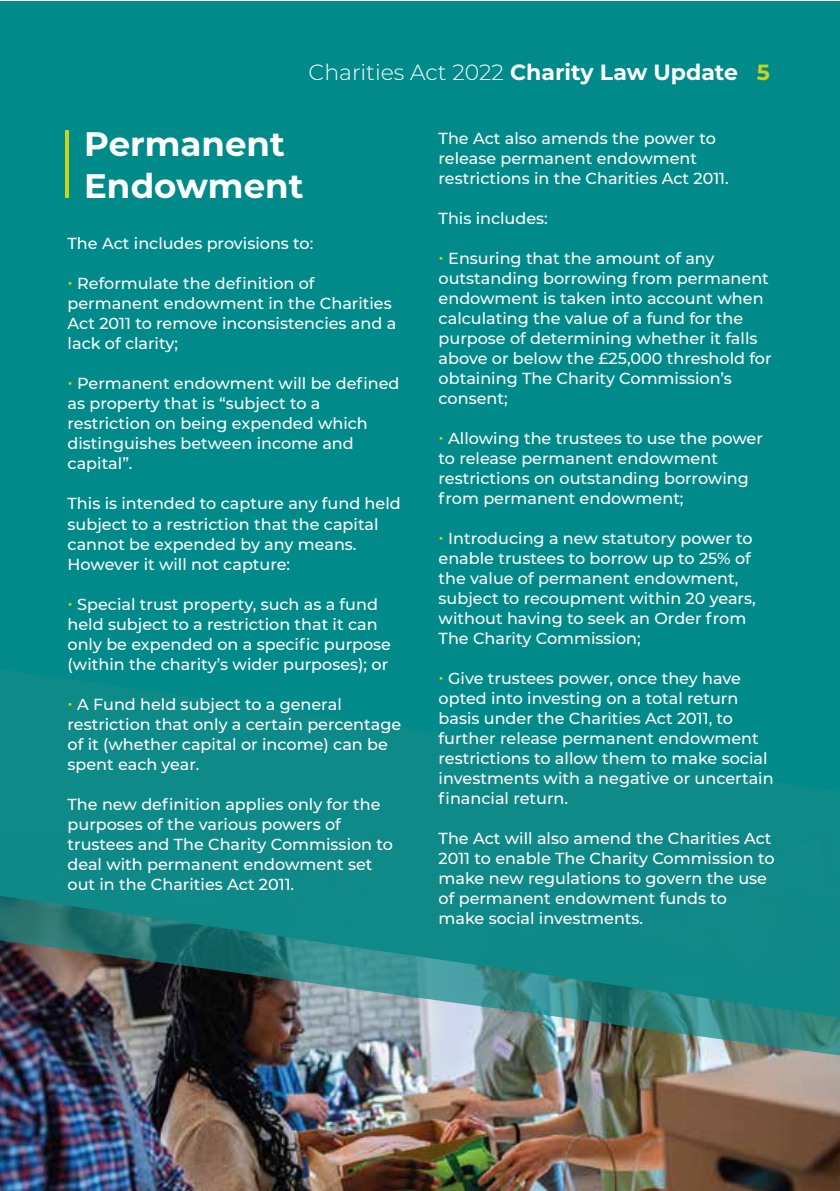
<style>
.page{position:relative;width:840px;height:1191px;background:#fff}
.page>*{position:absolute;margin:0;border:0;box-sizing:border-box;transform-origin:0 0}
.t1{font:700 34px/42px "Montserrat";color:#fff}
.t2{font:300 22px "Montserrat";color:#fff}
.t3{font:500 16px/20px "Montserrat";color:#fff}
.s1{font-weight:700}
.s2{font-weight:700;color:#c8d419}
.s3{color:#c8d419}
</style>
<div class="page">
<img style="left:0;top:1064px;width:839px;height:127px">
<div style="left:0;top:1px;width:839px;height:833px;background:#008b8a"></div>
<img style="left:0;top:1017px;width:839px;height:47px">
<img style="left:0;top:669px;width:839px;height:348px">
<hr style="left:65px;top:131px;width:4px;height:67px;background:#c8d419">
<h2 class="t2" style="left:308px;top:58px;width:462px">Charities Act 2022 <span class="s1">Charity Law Update</span> <span class="s2">5</span></h2>
<h1 class="t1" style="left:84px;top:121px;width:221px">Permanent<br>Endowment</h1>
<p class="t3" style="left:67px;top:233px;width:247px">The Act includes provisions to:</p>
<p class="t3" style="left:67px;top:273px;width:330px"><span class="s3">•</span> Reformulate the definition of permanent endowment in the Charities<br>Act 2011 to remove inconsistencies and a lack of clarity;</p>
<p class="t3" style="left:67px;top:373px;width:333px"><span class="s3">•</span> Permanent endowment will be defined as property that is “subject to a restriction on being expended which distinguishes between income and capital”.</p>
<p class="t3" style="left:67px;top:493px;width:334px">This is intended to capture any fund held subject to a restriction that the capital cannot be expended by any means.<br>However it will not capture:</p>
<p class="t3" style="left:67px;top:593px;width:325px"><span class="s3">•</span> Special trust property, such as a fund held subject to a restriction that it can only be expended on a specific purpose (within the charity’s wider purposes); or</p>
<p class="t3" style="left:67px;top:693px;width:335px"><span class="s3">•</span> A Fund held subject to a general restriction that only a certain percentage of it (whether capital or income) can be spent each year.</p>
<p class="t3" style="left:67px;top:793px;width:327px">The new definition applies only for the purposes of the various powers of trustees and The Charity Commission to deal with permanent endowment set out in the Charities Act 2011.</p>
<p class="t3" style="left:438px;top:128px;width:291px">The Act also amends the power to release permanent endowment restrictions in the Charities Act 2011.</p>
<p class="t3" style="left:438px;top:208px;width:111px">This includes:</p>
<p class="t3" style="left:438px;top:248px;width:334px"><span class="s3">•</span> Ensuring that the amount of any outstanding borrowing from permanent endowment is taken into account when calculating the value of a fund for the purpose of determining whether it falls above or below the £25,000 threshold for obtaining The Charity Commission’s consent;</p>
<p class="t3" style="left:438px;top:428px;width:326px"><span class="s3">•</span> Allowing the trustees to use the power to release permanent endowment restrictions on outstanding borrowing from permanent endowment;</p>
<p class="t3" style="left:438px;top:528px;width:318px"><span class="s3">•</span> Introducing a new statutory power to enable trustees to borrow up to 25% of the value of permanent endowment, subject to recoupment within 20 years, without having to seek an Order from The Charity Commission;</p>
<p class="t3" style="left:438px;top:668px;width:336px"><span class="s3">•</span> Give trustees power, once they have opted into investing on a total return basis under the Charities Act 2011, to further release permanent endowment restrictions to allow them to make social investments with a negative or uncertain financial return.</p>
<p class="t3" style="left:438px;top:828px;width:337px">The Act will also amend the Charities Act 2011 to enable The Charity Commission to make new regulations to govern the use of permanent endowment funds to make social investments.</p>
</div>
